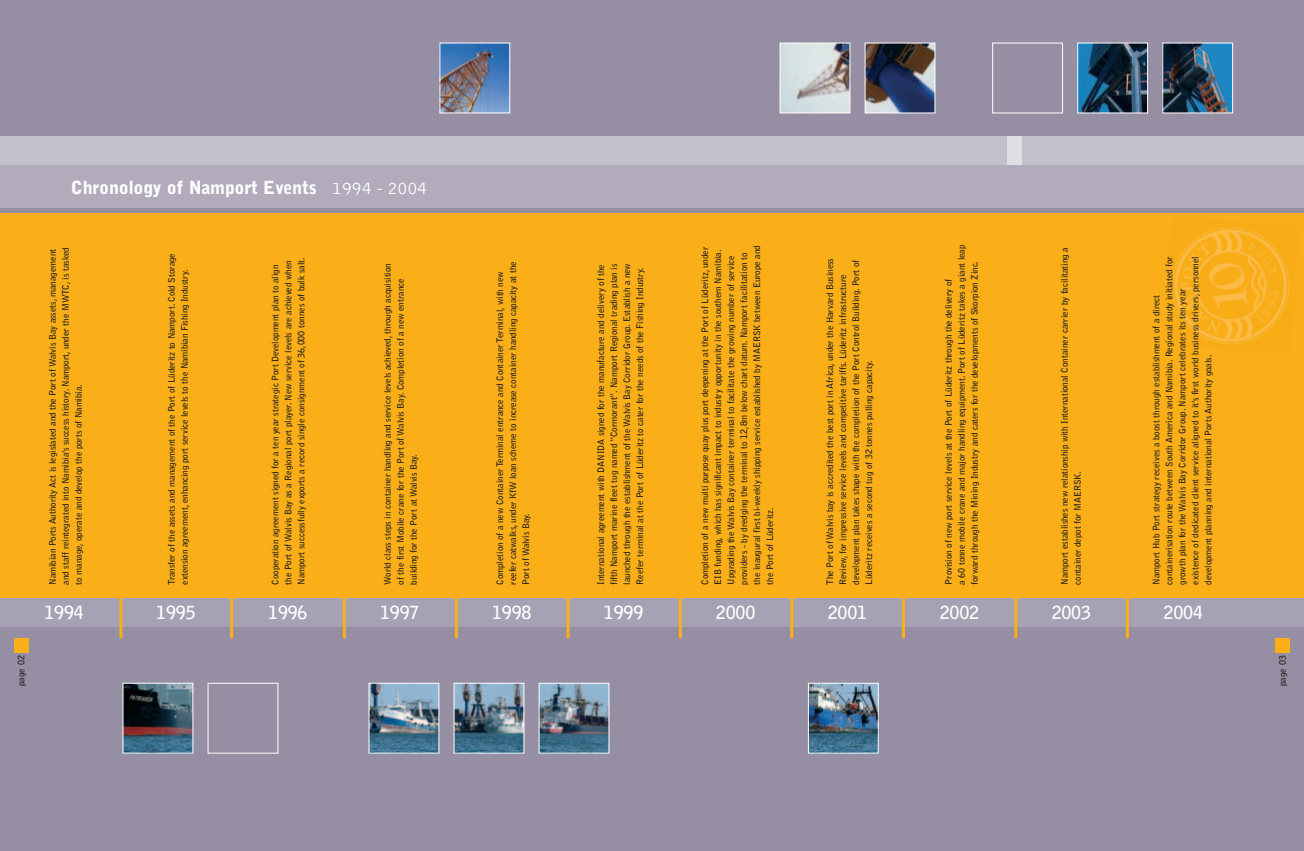
<style>
.page{position:relative;width:1304px;height:851px;background:#fff}
.page>*{position:absolute;margin:0;border:0;box-sizing:border-box;transform-origin:0 0}
.t1{font:700 18px "Bell Gothic";letter-spacing:-.01em;color:#fff}
.t2{font:900 18px "Bell Gothic";letter-spacing:-.01em;color:#fff}
.t3{font:700 9px/13px "Bell Gothic";letter-spacing:-.01em;color:#231f20}
.s1{font-weight:300}
</style>
<div class="page">
<div style="left:652px;top:0;width:652px;height:850px;background:#968ea3"></div>
<div style="left:652px;top:213px;width:652px;height:399px;background:#faaf18"></div>
<img style="left:1172px;top:227px;width:118px;height:118px">
<div style="left:1276px;top:638px;width:14px;height:14px;background:#faaf18"></div>
<div style="left:0;top:0;width:652px;height:850px;background:#968ea3"></div>
<div style="left:0;top:213px;width:652px;height:399px;background:#faaf18"></div>
<div style="left:0;top:598px;width:1304px;height:28px;background:#a7a1b4"></div>
<div style="left:0;top:165px;width:1304px;height:42px;background:#b1abbc"></div>
<div style="left:0;top:136px;width:1304px;height:29px;background:#c4bfcc"></div>
<div style="left:14px;top:638px;width:14px;height:14px;background:#faaf18"></div>
<div style="left:1008px;top:136px;width:14px;height:29px;background:#e0dde4"></div>
<img style="left:810px;top:684px;width:67px;height:67px">
<div style="left:808px;top:682px;width:71px;height:71px;border:1px solid #fff"></div>
<img style="left:371px;top:684px;width:66px;height:67px">
<div style="left:369px;top:682px;width:70px;height:71px;border:1px solid #fff"></div>
<img style="left:456px;top:684px;width:66px;height:67px">
<div style="left:454px;top:682px;width:70px;height:71px;border:1px solid #fff"></div>
<img style="left:125px;top:684px;width:66px;height:67px">
<div style="left:208px;top:682px;width:70px;height:71px;border:1px solid #fff"></div>
<img style="left:541px;top:684px;width:66px;height:67px">
<div style="left:539px;top:682px;width:70px;height:71px;border:1px solid #fff"></div>
<img style="left:441px;top:45px;width:67px;height:66px">
<div style="left:439px;top:43px;width:71px;height:70px;border:1px solid #fff"></div>
<img style="left:782px;top:45px;width:66px;height:66px">
<div style="left:780px;top:43px;width:70px;height:70px;border:1px solid #fff"></div>
<img style="left:867px;top:45px;width:66px;height:66px">
<div style="left:865px;top:43px;width:70px;height:70px;border:1px solid #fff"></div>
<div style="left:992px;top:43px;width:71px;height:70px;border:1px solid #fff"></div>
<img style="left:1079px;top:45px;width:67px;height:66px">
<div style="left:1077px;top:43px;width:71px;height:70px;border:1px solid #fff"></div>
<img style="left:1164px;top:45px;width:67px;height:66px">
<div style="left:1162px;top:43px;width:71px;height:70px;border:1px solid #fff"></div>
<hr style="left:119px;top:593px;width:3px;height:45px;background:#faaf18">
<hr style="left:230px;top:593px;width:3px;height:45px;background:#faaf18">
<hr style="left:343px;top:593px;width:3px;height:45px;background:#faaf18">
<hr style="left:455px;top:593px;width:3px;height:45px;background:#faaf18">
<hr style="left:567px;top:593px;width:3px;height:45px;background:#faaf18">
<hr style="left:679px;top:593px;width:3px;height:45px;background:#faaf18">
<hr style="left:790px;top:593px;width:3px;height:45px;background:#faaf18">
<hr style="left:902px;top:593px;width:3px;height:45px;background:#faaf18">
<hr style="left:1014px;top:593px;width:3px;height:45px;background:#faaf18">
<hr style="left:1126px;top:593px;width:3px;height:45px;background:#faaf18">
<h1 class="t2" style="left:71px;top:180px;width:358px">Chronology of Namport Events <span class="s1">1994 - 2004</span></h1>
<p class="t3" style="left:47px;top:584px;width:339px;rotate:-90deg">Namibian Ports Authority Act is legislated and the Port of Walvis Bay assets, management and staff reintegrated into Namibia’s success history. Namport, under the MWTC, is tasked to manage, operate and develop the ports of Namibia.</p>
<p class="t3" style="left:166px;top:584px;width:333px;rotate:-90deg">Transfer of the assets and management of the Port of Lüderitz to Namport. Cold Storage extension agreement, enhancing port service levels to the Namibian Fishing Industry.</p>
<p class="t3" style="left:269px;top:584px;width:328px;rotate:-90deg">Cooperation agreement signed for a ten year strategic Port Development plan to align the Port of Walvis Bay as a Regional port player. New service levels are achieved when<br>Namport successfully exports a record single consignment of 36,000 tonnes of bulk salt.</p>
<p class="t3" style="left:382px;top:584px;width:323px;rotate:-90deg">World class steps in container handling and service levels achieved, through acquisition of the first Mobile crane for the Port of Walvis Bay. Completion of a new entrance building for the Port at Walvis Bay.</p>
<p class="t3" style="left:494px;top:584px;width:324px;rotate:-90deg">Completion of a new Container Terminal entrance and Container Terminal, with new reefer catwalks, under KfW loan scheme to increase container handling capacity at the<br>Port of Walvis Bay.</p>
<p class="t3" style="left:595px;top:584px;width:323px;rotate:-90deg">International agreement with DANIDA signed for the manufacture and delivery of the fifth Namport marine fleet tug named “Cormorant”. Namport Regional trading plan is launched through the establishment of the Walvis Bay Corridor Group. Establish a new Reefer terminal at the Port of Lüderitz to cater for the needs of the Fishing Industry.</p>
<p class="t3" style="left:699px;top:584px;width:341px;rotate:-90deg">Completion of a new multi purpose quay plus port deepening at the Port of Lüderitz, under EIB funding, which has significant impact to industry opportunity in the southern Namibia.<br>Upgrading the Walvis Bay container terminal to facilitate the growing number of service providers - by dredging the terminal to 12,8m below chart datum. Namport facilitation to the inaugural first bi-weekly shipping service established by MAERSK between Europe and the Port of Lüderitz.</p>
<p class="t3" style="left:824px;top:584px;width:328px;rotate:-90deg">The Port of Walvis bay is accredited the best port in Africa, under the Harvard Business Review, for impressive service levels and competitive tariffs. Lüderitz infrastructure development plan takes shape with the completion of the Port Control Building. Port of Lüderitz receives a second tug of 32 tonnes pulling capacity.</p>
<p class="t3" style="left:943px;top:584px;width:341px;rotate:-90deg">Provision of new port service levels at the Port of Lüderitz through the delivery of<br>a 60 tonne mobile crane and major handling equipment. Port of Lüderitz takes a giant leap forward through the Mining Industry and caters for the developments of Skorpion Zinc.</p>
<p class="t3" style="left:1059px;top:584px;width:339px;rotate:-90deg">Namport establishes new relationship with International Container carrier by facilitating a container depot for MAERSK.</p>
<p class="t3" style="left:1150px;top:584px;width:330px;rotate:-90deg">Namport Hub Port strategy receives a boost through establishment of a direct containerisation route between South America and Namibia. Regional study initiated for growth plan for the Walvis Bay Corridor Group. Namport celebrates its ten year existence of dedicated client service aligned to it’s first world business drivers, personnel development planning and international Ports Authority goals.</p>
<h1 class="t1" style="left:44px;top:606px;width:41px">1994</h1>
<h1 class="t1" style="left:156px;top:606px;width:41px">1995</h1>
<h1 class="t1" style="left:268px;top:606px;width:41px">1996</h1>
<h1 class="t1" style="left:380px;top:606px;width:41px">1997</h1>
<h1 class="t1" style="left:492px;top:606px;width:41px">1998</h1>
<h1 class="t1" style="left:604px;top:606px;width:41px">1999</h1>
<h1 class="t1" style="left:716px;top:606px;width:41px">2000</h1>
<h1 class="t1" style="left:828px;top:606px;width:41px">2001</h1>
<h1 class="t1" style="left:940px;top:606px;width:41px">2002</h1>
<h1 class="t1" style="left:1052px;top:606px;width:41px">2003</h1>
<h1 class="t1" style="left:1164px;top:606px;width:41px">2004</h1>
<p class="t3" style="left:15px;top:686px;width:32px;rotate:-90deg">page 02</p>
<p class="t3" style="left:1277px;top:686px;width:32px;rotate:-90deg">page 03</p>
</div>
